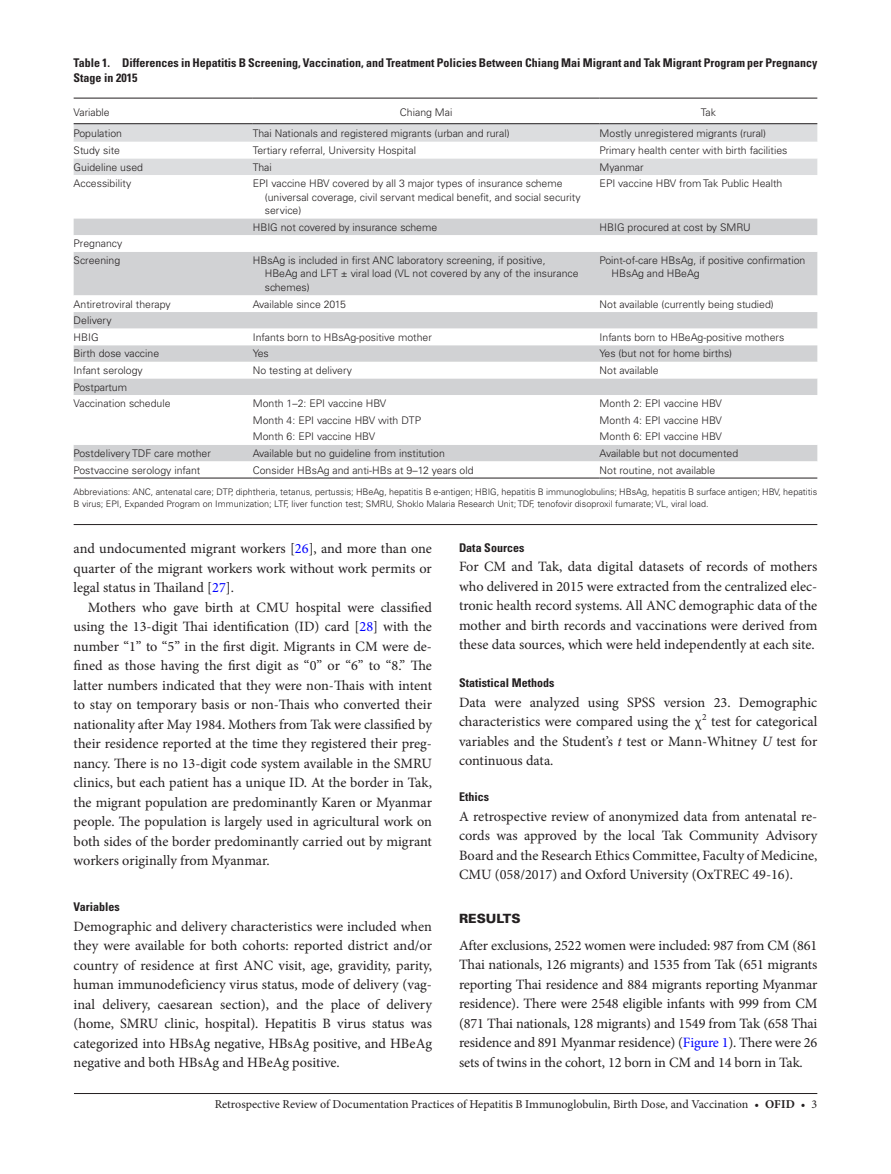
<style>
.page{position:relative;width:891px;height:1174px;background:#fff}
.page>*{position:absolute;margin:0;border:0;box-sizing:border-box;transform-origin:0 0}
.t1{font:14.25px/19.5px "Minion Pro";letter-spacing:-.005em;color:#231f20;text-align:justify}
.t2{font:900 12.75px "Univers LT Std";color:#231f20}
.t3{font:700 condensed 12px/15px "Univers LT Std";color:#231f20}
.t4{font:12px "Minion Pro";color:#231f20}
.t5{font:300 10.5px/13.5px "Univers LT Std";color:#231f20}
.t6{font:300 9px/12px "Univers LT Std";color:#231f20}
.s1{color:#00f}
.s2{font-style:italic}
.s3{font-weight:700}
</style>
<div class="page">
<hr style="left:74px;top:1093px;width:743px;height:1px;background:#231f20">
<hr style="left:74px;top:524px;width:743px;height:1px;background:#231f20">
<svg style="left:74px;top:124px;width:743px;height:18px;background:#dadbdd"></svg>
<svg style="left:74px;top:158px;width:743px;height:61px"></svg>
<div style="left:74px;top:219px;width:743px;height:16px;background:#d1d2d4"></div>
<svg style="left:74px;top:252px;width:743px;height:226px"></svg>
<hr style="left:74px;top:98px;width:179px;height:1px;background:#231f20">
<hr style="left:74px;top:123px;width:179px;height:1px;background:#231f20">
<hr style="left:253px;top:98px;width:347px;height:1px;background:#231f20">
<hr style="left:253px;top:123px;width:347px;height:1px;background:#231f20">
<hr style="left:600px;top:98px;width:217px;height:1px;background:#231f20">
<hr style="left:600px;top:123px;width:217px;height:1px;background:#231f20">
<hr style="left:74px;top:478px;width:179px;height:1px;background:#231f20">
<hr style="left:253px;top:478px;width:347px;height:1px;background:#231f20">
<hr style="left:600px;top:478px;width:217px;height:1px;background:#231f20">
<p class="t3" style="left:74px;top:55px;width:745px">Table 1. Differences in Hepatitis B Screening, Vaccination, and Treatment Policies Between Chiang Mai Migrant and Tak Migrant Program per Pregnancy<br>Stage in 2015</p>
<p class="t5" style="left:74px;top:106px;width:38px">Variable</p>
<p class="t5" style="left:400px;top:106px;width:54px">Chiang Mai</p>
<p class="t5" style="left:701px;top:106px;width:17px">Tak</p>
<p class="t5" style="left:74px;top:127px;width:50px">Population</p>
<p class="t5" style="left:253px;top:127px;width:258px">Thai Nationals and registered migrants (urban and rural)</p>
<p class="t5" style="left:600px;top:127px;width:168px">Mostly unregistered migrants (rural)</p>
<p class="t5" style="left:74px;top:143px;width:48px">Study site</p>
<p class="t5" style="left:253px;top:143px;width:165px">Tertiary referral, University Hospital</p>
<p class="t5" style="left:600px;top:143px;width:189px">Primary health center with birth facilities</p>
<p class="t5" style="left:74px;top:160px;width:71px">Guideline used</p>
<p class="t5" style="left:253px;top:160px;width:21px">Thai</p>
<p class="t5" style="left:600px;top:160px;width:46px">Myanmar</p>
<p class="t5" style="left:74px;top:177px;width:59px">Accessibility</p>
<p class="t5" style="left:265px;top:177px;width:318px;text-indent:-12px">EPI vaccine HBV covered by all 3 major types of insurance scheme (universal coverage, civil servant medical benefit, and social security service)</p>
<p class="t5" style="left:600px;top:177px;width:184px">EPI vaccine HBV from Tak Public Health</p>
<p class="t5" style="left:253px;top:220px;width:186px">HBIG not covered by insurance scheme</p>
<p class="t5" style="left:600px;top:220px;width:153px">HBIG procured at cost by SMRU</p>
<p class="t5" style="left:74px;top:235px;width:50px;line-height:16.6px">Pregnancy<br>Screening</p>
<p class="t5" style="left:265px;top:253px;width:315px;text-indent:-12px">HBsAg is included in first ANC laboratory screening, if positive,<br>HBeAg and LFT ± viral load (VL not covered by any of the insurance schemes)</p>
<p class="t5" style="left:612px;top:253px;width:195px;text-indent:-12px">Point-of-care HBsAg, if positive confirmation<br>HBsAg and HBeAg</p>
<p class="t5" style="left:74px;top:297px;width:98px">Antiretroviral therapy</p>
<p class="t5" style="left:253px;top:297px;width:95px">Available since 2015</p>
<p class="t5" style="left:600px;top:297px;width:176px">Not available (currently being studied)</p>
<p class="t5" style="left:74px;top:312px;width:40px;line-height:16.6px">Delivery<br>HBIG</p>
<p class="t5" style="left:253px;top:330px;width:181px">Infants born to HBsAg-positive mother</p>
<p class="t5" style="left:600px;top:330px;width:186px">Infants born to HBeAg-positive mothers</p>
<p class="t5" style="left:74px;top:347px;width:87px">Birth dose vaccine</p>
<p class="t5" style="left:253px;top:347px;width:18px">Yes</p>
<p class="t5" style="left:600px;top:347px;width:134px">Yes (but not for home births)</p>
<p class="t5" style="left:74px;top:363px;width:71px">Infant serology</p>
<p class="t5" style="left:253px;top:363px;width:101px">No testing at delivery</p>
<p class="t5" style="left:600px;top:363px;width:61px">Not available</p>
<p class="t5" style="left:74px;top:379px;width:98px;line-height:16.6px">Postpartum<br>Vaccination schedule</p>
<p class="t5" style="left:253px;top:397px;width:135px">Month 1–2: EPI vaccine HBV</p>
<p class="t5" style="left:600px;top:397px;width:124px">Month 2: EPI vaccine HBV</p>
<p class="t5" style="left:253px;top:413px;width:170px">Month 4: EPI vaccine HBV with DTP</p>
<p class="t5" style="left:600px;top:413px;width:124px">Month 4: EPI vaccine HBV</p>
<p class="t5" style="left:253px;top:430px;width:124px">Month 6: EPI vaccine HBV</p>
<p class="t5" style="left:600px;top:430px;width:124px">Month 6: EPI vaccine HBV</p>
<p class="t5" style="left:74px;top:446px;width:139px">Postdelivery TDF care mother</p>
<p class="t5" style="left:253px;top:446px;width:194px">Available but no guideline from institution</p>
<p class="t5" style="left:600px;top:446px;width:140px">Available but not documented</p>
<p class="t5" style="left:74px;top:463px;width:128px">Postvaccine serology infant</p>
<p class="t5" style="left:253px;top:463px;width:222px">Consider HBsAg and anti-HBs at 9–12 years old</p>
<p class="t5" style="left:600px;top:463px;width:117px">Not routine, not available</p>
<p class="t6" style="left:74px;top:486px;width:745px">Abbreviations: ANC, antenatal care; DTP, diphtheria, tetanus, pertussis; HBeAg, hepatitis B e-antigen; HBIG, hepatitis B immunoglobulins; HBsAg, hepatitis B surface antigen; HBV, hepatitis<br>B virus; EPI, Expanded Program on Immunization; LTF, liver function test; SMRU, Shoklo Malaria Research Unit; TDF, tenofovir disoproxil fumarate; VL, viral load.</p>
<p class="t1" style="left:74px;top:539px;width:360px">and undocumented migrant workers [<span class="s1">26</span>], and more than one quarter of the migrant workers work without work permits or legal status in Thailand [<span class="s1">27</span>].</p>
<p class="t1" style="left:74px;top:598px;width:360px;text-indent:14px">Mothers who gave birth at CMU hospital were classified using the 13-digit Thai identification (ID) card [<span class="s1">28</span>] with the number “1” to “5” in the first digit. Migrants in CM were de&shy;fined as those having the first digit as “0” or “6” to “8.” The latter numbers indicated that they were non-Thais with intent to stay on temporary basis or non-Thais who converted their nationality after May 1984. Mothers from Tak were classified by their residence reported at the time they registered their preg&shy;nancy. There is no 13-digit code system available in the SMRU clinics, but each patient has a unique ID. At the border in Tak, the migrant population are predominantly Karen or Myanmar people. The population is largely used in agricultural work on both sides of the border predominantly carried out by migrant workers originally from Myanmar.</p>
<p class="t3" style="left:74px;top:899px;width:48px">Variables</p>
<p class="t1" style="left:74px;top:916px;width:360px">Demographic and delivery characteristics were included when they were available for both cohorts: reported district and/or country of residence at first ANC visit, age, gravidity, parity, human immunodeficiency virus status, mode of delivery (vag&shy;inal delivery, caesarean section), and the place of delivery (home, SMRU clinic, hospital). Hepatitis B virus status was categorized into HBsAg negative, HBsAg positive, and HBeAg negative and both HBsAg and HBeAg positive.</p>
<p class="t3" style="left:459px;top:540px;width:67px">Data Sources</p>
<p class="t1" style="left:459px;top:557px;width:360px">For CM and Tak, data digital datasets of records of mothers who delivered in 2015 were extracted from the centralized elec&shy;tronic health record systems. All ANC demographic data of the mother and birth records and vaccinations were derived from these data sources, which were held independently at each site.</p>
<p class="t3" style="left:459px;top:676px;width:97px">Statistical Methods</p>
<p class="t1" style="left:459px;top:693px;width:360px">Data were analyzed using SPSS version 23. Demographic characteristics were compared using the χ<sup>2</sup> test for categorical variables and the Student’s <span class="s2">t</span> test or Mann-Whitney <span class="s2">U</span> test for continuous data.</p>
<p class="t3" style="left:459px;top:790px;width:31px">Ethics</p>
<p class="t1" style="left:459px;top:807px;width:360px">A retrospective review of anonymized data from antenatal re&shy;cords was approved by the local Tak Community Advisory Board and the Research Ethics Committee, Faculty of Medicine, CMU (058/2017) and Oxford University (OxTREC 49-16).</p>
<p class="t2" style="left:459px;top:910px;width:63px">RESULTS</p>
<p class="t1" style="left:459px;top:936px;width:360px">After exclusions, 2522 women were included: 987 from CM (861<br>Thai nationals, 126 migrants) and 1535 from Tak (651 migrants reporting Thai residence and 884 migrants reporting Myanmar residence). There were 2548 eligible infants with 999 from CM (871 Thai nationals, 128 migrants) and 1549 from Tak (658 Thai residence and 891 Myanmar residence) (<span class="s1">Figure 1</span>). There were 26 sets of twins in the cohort, 12 born in CM and 14 born in Tak.</p>
<p class="t4" style="left:215px;top:1096px;width:604px">Retrospective Review of Documentation Practices of Hepatitis B Immunoglobulin, Birth Dose, and Vaccination • <span class="s3">ofid</span> • 3</p>
</div>
